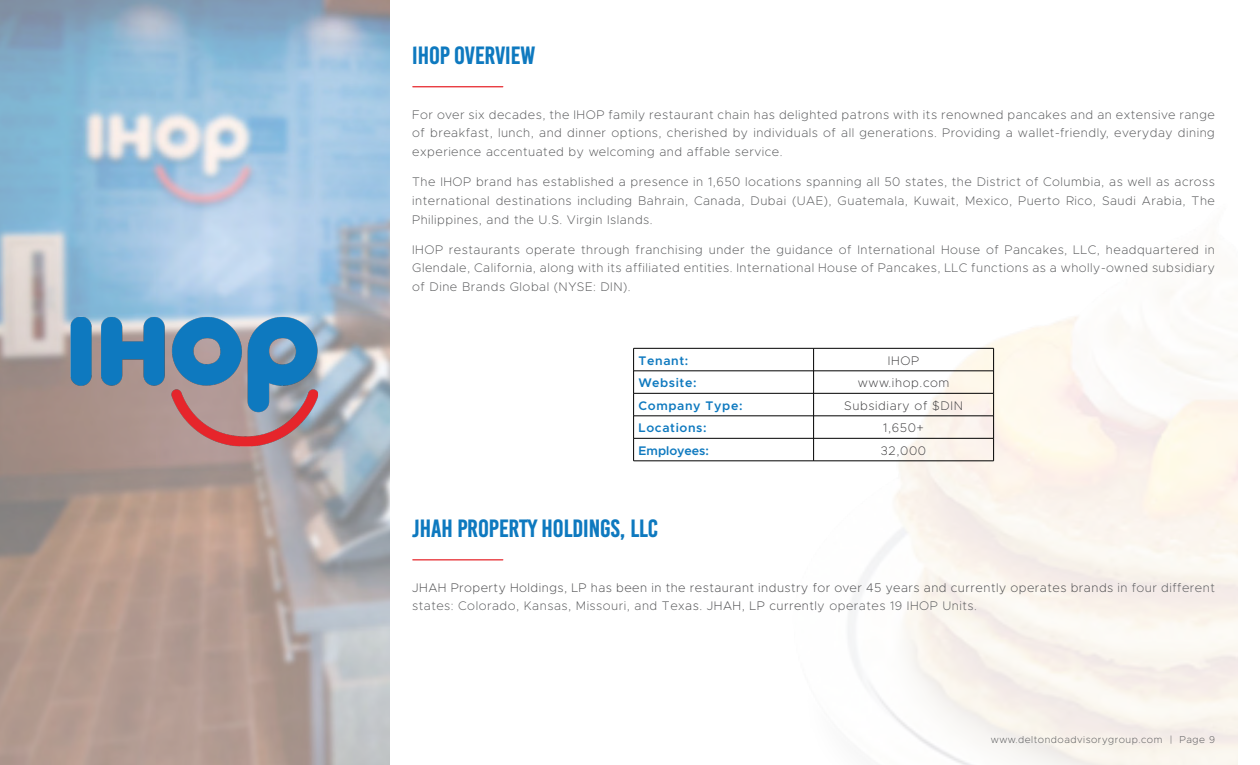
<style>
.page{position:relative;width:1260px;height:765px;background:#fff}
.page>*{position:absolute;margin:0;border:0;box-sizing:border-box;transform-origin:0 0}
.t1{font:700 25px "Base One";color:#0e79bf}
.t2{font:200 12.5px/18.8px "Metropolis";letter-spacing:.04em;color:#58595b;text-align:justify}
.t3{font:200 12.5px/18.8px "Metropolis";letter-spacing:.04em;color:#4d4d4f}
.t4{font:200 12.5px "Metropolis";letter-spacing:.05em;color:#414042}
.t5{font:600 12.5px "Metropolis";letter-spacing:.05em;color:#0e79bf}
.t6{font:600 12.5px "Metropolis";color:#0e79bf}
.t7{font:200 10px "Metropolis";letter-spacing:.05em;color:#58595b}
.s1{color:#58595b}
</style>
<div class="page">
<img style="left:633px;top:290px;width:605px;height:475px">
<img style="left:0;top:0;width:389px;height:765px">
<img style="left:70px;top:315px;width:249px;height:132px">
<hr style="left:413px;top:86px;width:90px;height:1px;background:#e6252b">
<hr style="left:413px;top:559px;width:90px;height:1px;background:#e6252b">
<hr style="left:634px;top:348px;width:180px;height:1px;background:#000">
<hr style="left:814px;top:348px;width:180px;height:1px;background:#000">
<hr style="left:634px;top:371px;width:180px;height:1px;background:#000">
<hr style="left:814px;top:371px;width:180px;height:1px;background:#000">
<hr style="left:634px;top:393px;width:180px;height:1px;background:#000">
<hr style="left:814px;top:393px;width:180px;height:1px;background:#000">
<hr style="left:634px;top:416px;width:180px;height:1px;background:#000">
<hr style="left:814px;top:416px;width:180px;height:1px;background:#000">
<hr style="left:634px;top:438px;width:180px;height:1px;background:#000">
<svg style="left:633px;top:348px;width:1px;height:113px"></svg>
<hr style="left:814px;top:438px;width:180px;height:1px;background:#000">
<svg style="left:813px;top:348px;width:1px;height:113px"></svg>
<svg style="left:993px;top:348px;width:1px;height:113px"></svg>
<hr style="left:634px;top:461px;width:180px;height:1px;background:#000">
<hr style="left:814px;top:461px;width:180px;height:1px;background:#000">
<h1 class="t1" style="left:412px;top:42px;width:125px">IHOP OVERVIEW</h1>
<p class="t2" style="left:412px;top:105px;width:804px">For over six decades, the IHOP family restaurant chain has delighted patrons with its renowned pancakes and an extensive range of breakfast, lunch, and dinner options, cherished by individuals of all generations. Providing a wallet-friendly, everyday dining experience accentuated by welcoming and affable service.</p>
<p class="t2" style="left:412px;top:172px;width:804px">The IHOP brand has established a presence in 1,650 locations spanning all 50 states, the District of Columbia, as well as across international destinations including Bahrain, Canada, Dubai (UAE), Guatemala, Kuwait, Mexico, Puerto Rico, Saudi Arabia, The Philippines, and the U.S. Virgin Islands.</p>
<p class="t2" style="left:412px;top:240px;width:804px">IHOP restaurants operate through franchising under the guidance of International House of Pancakes, LLC, headquartered in Glendale, California, along with its affiliated entities. International House of Pancakes, LLC functions as a wholly-owned subsidiary of Dine Brands Global (NYSE: DIN).</p>
<p class="t5" style="left:639px;top:352px;width:51px">Tenant:</p>
<p class="t4" style="left:888px;top:352px;width:33px">IHOP</p>
<p class="t5" style="left:639px;top:375px;width:59px">Website:</p>
<p class="t4" style="left:858px;top:375px;width:93px">www.ihop.com</p>
<p class="t5" style="left:639px;top:397px;width:105px">Company Type:</p>
<p class="t4" style="left:844px;top:397px;width:120px">Subsidiary of $DIN</p>
<p class="t5" style="left:639px;top:420px;width:70px">Locations:</p>
<p class="t4" style="left:883px;top:420px;width:42px">1,650+</p>
<p class="t6" style="left:639px;top:442px;width:72px">Employees:</p>
<p class="t4" style="left:881px;top:442px;width:47px">32,000</p>
<h1 class="t1" style="left:412px;top:515px;width:247px">JHAH PROPERTY HOLDINGS, LLC</h1>
<p class="t3" style="left:412px;top:578px;width:804px">JHAH Property Holdings, LP has been in the restaurant industry for over 45 years and currently operates brands <span class="s1">in four different states: Colorado, Kansas, Missouri, and Tex</span>as. JHAH, LP currentl<span class="s1">y operates 19 IHOP Units.</span></p>
<p class="t7" style="left:991px;top:733px;width:226px">www.deltondoadvisorygroup.com | Page 9</p>
</div>
